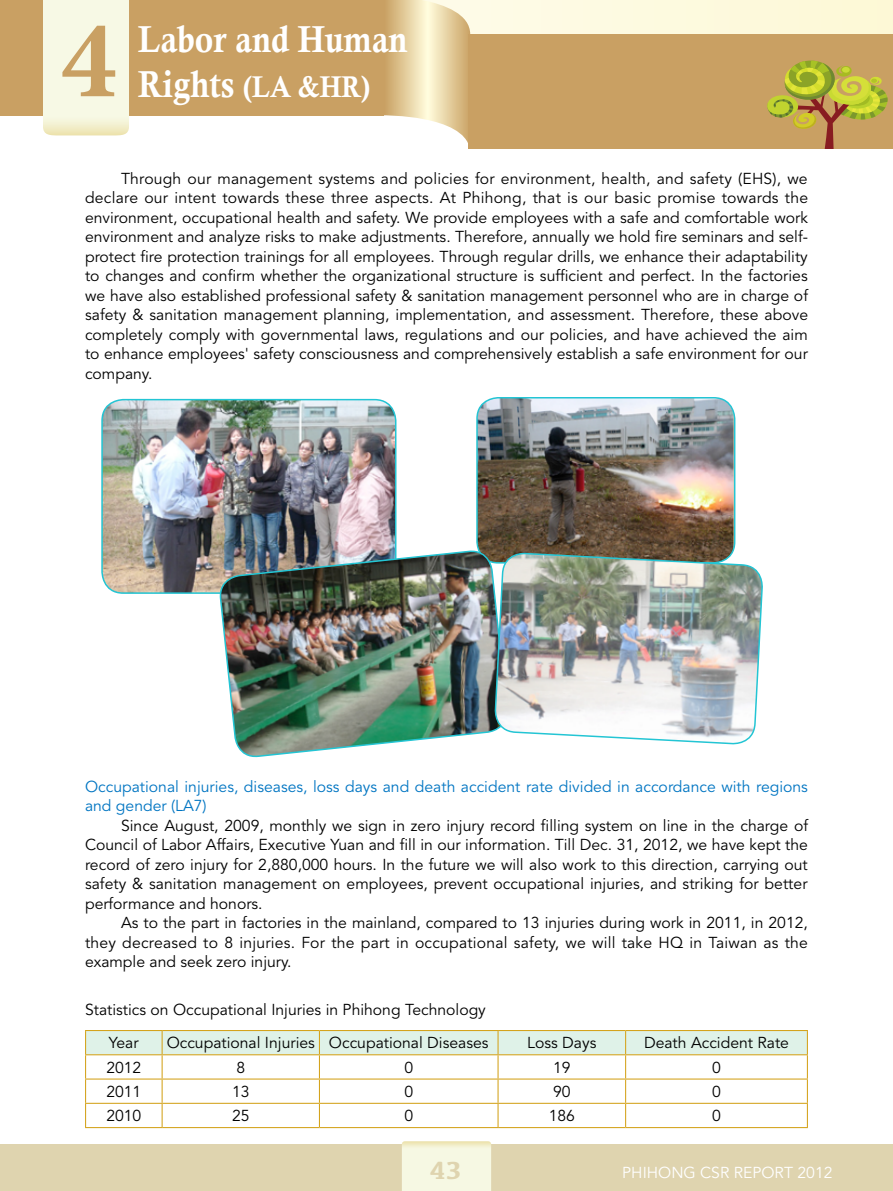
<style>
.page{position:relative;width:893px;height:1191px;background:#fff}
.page>*{position:absolute;margin:0;border:0;box-sizing:border-box;transform-origin:0 0}
.t1{font:700 112.05px "Minion Pro";color:#c9a063}
.t2{font:37.5px "Calis MT Bol";color:#fff;scale:.9 1}
.t3{font:30px "Calis MT Bol";color:#fff;scale:.9 1}
.t4{font:700 25.5px "Kefa";color:#dfd4af}
.t5{font:15.75px/19.5px "Avenir";color:#000;text-align:justify}
.t6{font:15.75px/19.5px "Avenir";color:#0075c2}
.t7{font:15.75px "Avenir";color:#fff}
.s1{font-size:37.5px}
</style>
<div class="page">
<div style="left:0;top:1144px;width:893px;height:47px;background:#dfd4af"></div>
<svg style="left:402px;top:1141px;width:89px;height:50px;background:#f5f6de"></svg>
<div style="left:0;top:0;width:893px;height:107px;background:#fdfadf"></div>
<div style="left:0;top:0;width:384px;height:115px;background:#c9a063"></div>
<svg style="left:384px;top:0;width:86px;height:149px"></svg>
<div style="left:469px;top:34px;width:424px;height:115px;background:#c9a063"></div>
<svg style="left:43px;top:0;width:86px;height:136px;background:#f6f7e1"></svg>
<svg style="left:767px;top:60px;width:121px;height:89px"></svg>
<svg style="left:85px;top:1030px;width:723px;height:97px"></svg>
<hr style="left:85px;top:1127px;width:77px;height:1px;background:#d4a31c">
<hr style="left:162px;top:1127px;width:157px;height:1px;background:#d4a31c">
<hr style="left:319px;top:1127px;width:179px;height:1px;background:#d4a31c">
<hr style="left:498px;top:1127px;width:128px;height:1px;background:#d4a31c">
<hr style="left:626px;top:1127px;width:182px;height:1px;background:#d4a31c">
<img style="left:103px;top:399px;width:293px;height:193px">
<div style="left:101px;top:399px;width:295px;height:195px;border:2px solid #23c5d4;border-radius:21px"></div>
<img style="left:478px;top:398px;width:255px;height:154px">
<div style="left:476px;top:397px;width:259px;height:166px;border:2px solid #23c5d4;border-radius:21px"></div>
<img style="left:218px;top:542px;width:291px;height:216px">
<img style="left:494px;top:552px;width:269px;height:206px">
<h1 class="t1" style="left:61px;top:-19px;width:58px">4</h1>
<h2 class="t2" style="left:138px;top:17px;width:301px">Labor and Human</h2>
<h3 class="t3" style="left:138px;top:69px;width:260px"><span class="s1">Rights</span> (LA &amp;HR)</h3>
<p class="t5" style="left:85px;top:169px;width:725px;text-indent:36px">Through our management systems and policies for environment, health, and safety (EHS), we declare our intent towards these three aspects. At Phihong, that is our basic promise towards the environment, occupational health and safety. We provide employees with a safe and comfortable work environment and analyze risks to make adjustments. Therefore, annually we hold fire seminars and self&shy;protect fire protection trainings for all employees. Through regular drills, we enhance their adaptability to changes and confirm whether the organizational structure is sufficient and perfect. In the factories we have also established professional safety &amp; sanitation management personnel who are in charge of safety &amp; sanitation management planning, implementation, and assessment. Therefore, these above completely comply with governmental laws, regulations and our policies, and have achieved the aim to enhance employees' safety consciousness and comprehensively establish a safe environment for our company.</p>
<p class="t6" style="left:85px;top:777px;width:724px">Occupational injuries, diseases, loss days and death accident rate divided in accordance with regions and gender (LA7)</p>
<p class="t5" style="left:85px;top:816px;width:724px;text-indent:36px">Since August, 2009, monthly we sign in zero injury record filling system on line in the charge of Council of Labor Affairs, Executive Yuan and fill in our information. Till Dec. 31, 2012, we have kept the record of zero injury for 2,880,000 hours. In the future we will also work to this direction, carrying out safety &amp; sanitation management on employees, prevent occupational injuries, and striking for better performance and honors.</p>
<p class="t5" style="left:85px;top:913px;width:724px;text-indent:36px">As to the part in factories in the mainland, compared to 13 injuries during work in 2011, in 2012, they decreased to 8 injuries. For the part in occupational safety, we will take HQ in Taiwan as the example and seek zero injury.</p>
<p class="t5" style="left:109px;top:993px;width:378px;line-height:33.3px;text-indent:-24px">Statistics on Occupational Injuries in Phihong Technology<br>Year</p>
<p class="t5" style="left:167px;top:1033px;width:323px">Occupational Injuries Occupational Diseases</p>
<p class="t5" style="left:527px;top:1033px;width:71px">Loss Days</p>
<p class="t5" style="left:644px;top:1033px;width:146px">Death Accident Rate</p>
<p class="t5" style="left:106px;top:1057px;width:37px">2012</p>
<p class="t5" style="left:236px;top:1057px;width:10px">8</p>
<p class="t5" style="left:404px;top:1057px;width:10px">0</p>
<p class="t5" style="left:553px;top:1057px;width:19px">19</p>
<p class="t5" style="left:712px;top:1057px;width:10px">0</p>
<p class="t5" style="left:106px;top:1082px;width:37px">2011</p>
<p class="t5" style="left:232px;top:1082px;width:19px">13</p>
<p class="t5" style="left:404px;top:1082px;width:10px">0</p>
<p class="t5" style="left:553px;top:1082px;width:19px">90</p>
<p class="t5" style="left:712px;top:1082px;width:10px">0</p>
<p class="t5" style="left:106px;top:1106px;width:37px">2010</p>
<p class="t5" style="left:232px;top:1106px;width:19px">25</p>
<p class="t5" style="left:404px;top:1106px;width:10px">0</p>
<p class="t5" style="left:549px;top:1106px;width:28px">186</p>
<p class="t5" style="left:712px;top:1106px;width:10px">0</p>
<h3 class="t4" style="left:430px;top:1153px;width:34px">43</h3>
<p class="t7" style="left:622px;top:1163px;width:212px">PHIHONG CSR REPORT 2012</p>
</div>
